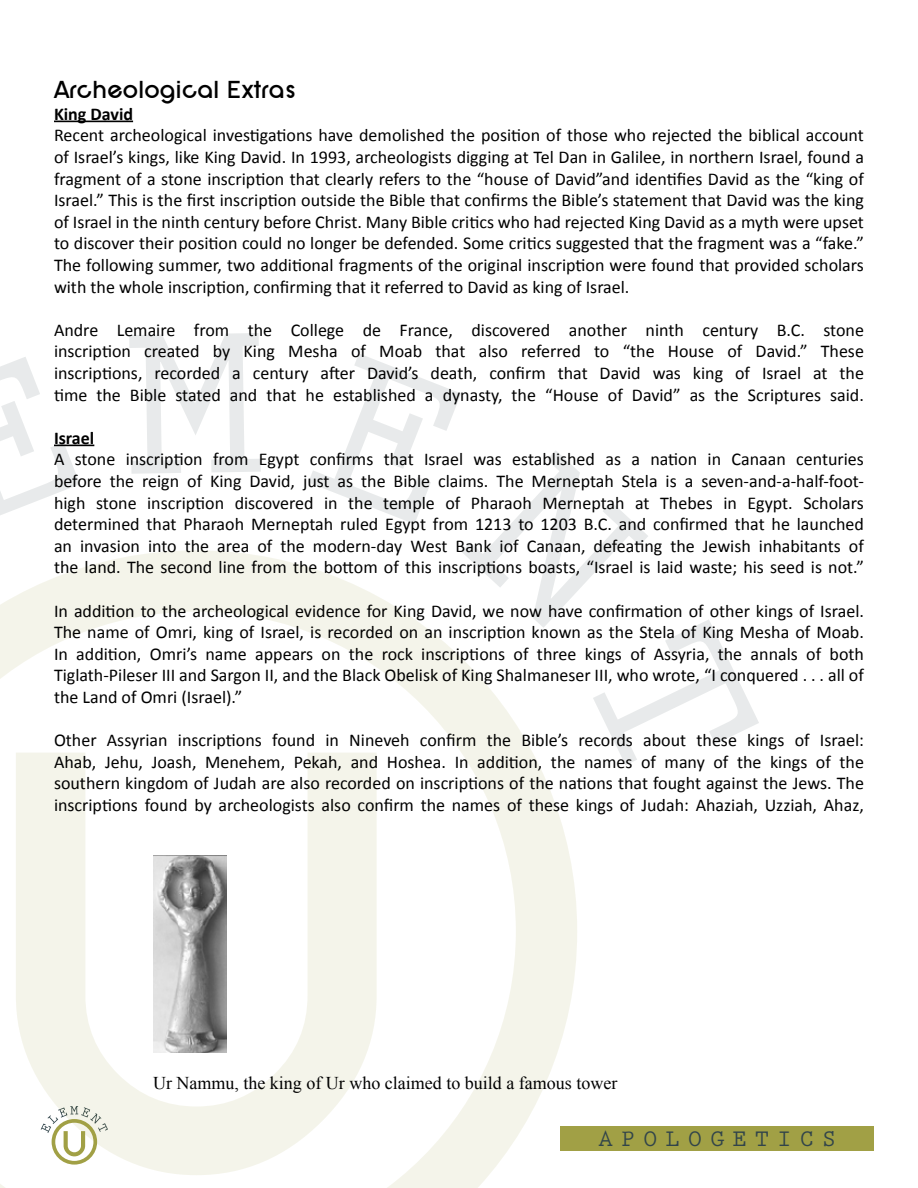
<style>
.page{position:relative;width:918px;height:1188px;background:#fff}
.page>*{position:absolute;margin:0;border:0;box-sizing:border-box;transform-origin:0 0}
.t1{font:700 25.5px "SF New Republic";color:#000}
.t2{font:700 24.15px "Prestige Elite Std";letter-spacing:.325em;color:#31444a}
.t3{font:18px/21.6px "Calibri";color:#000;text-align:justify}
.t4{font:18px "Times New Roman";color:#000}
.t5{font:700 18px "Calibri";color:#000}
</style>
<div class="page">
<div style="left:561px;top:1127px;width:313px;height:24px;background:#a1a045"></div>
<svg style="left:0;top:550px;width:577px;height:638px"></svg>
<svg style="left:0;top:357px;width:80px;height:158px"></svg>
<svg style="left:129px;top:333px;width:132px;height:141px"></svg>
<svg style="left:308px;top:354px;width:451px;height:411px"></svg>
<hr style="left:54px;top:121px;width:79px;height:1px;background:#000">
<hr style="left:54px;top:445px;width:40px;height:1px;background:#000">
<img style="left:153px;top:855px;width:73px;height:198px">
<h1 class="t1" style="left:54px;top:76px;width:244px">Archeological Extras</h1>
<p class="t5" style="left:54px;top:102px;width:81px">King David</p>
<p class="t3" style="left:54px;top:125px;width:811px">Recent archeological investigations have demolished the position of those who rejected the biblical account of Israel’s kings, like King David. In 1993, archeologists digging at Tel Dan in Galilee, in northern Israel, found a fragment of a stone inscription that clearly refers to the “house of David”and identifies David as the “king of Israel.” This is the first inscription outside the Bible that confirms the Bible’s statement that David was the king of Israel in the ninth century before Christ. Many Bible critics who had rejected King David as a myth were upset to discover their position could no longer be defended. Some critics suggested that the fragment was a “fake.” The following summer, two additional fragments of the original inscription were found that provided scholars with the whole inscription, confirming that it referred to David as king of Israel.</p>
<p class="t3" style="left:54px;top:319px;width:812px">Andre Lemaire from the College de France, discovered another ninth century B.C. stone inscription created by King Mesha of Moab that also referred to “the House of David.” These inscriptions, recorded a century after David’s death, confirm that David was king of Israel at the time the Bible stated and that he established a dynasty, the “House of David” as the Scriptures said.</p>
<p class="t5" style="left:54px;top:426px;width:42px">Israel</p>
<p class="t3" style="left:54px;top:449px;width:812px">A stone inscription from Egypt confirms that Israel was established as a nation in Canaan centuries before the reign of King David, just as the Bible claims. The Merneptah Stela is a seven-and-a-half-foot&shy;high stone inscription discovered in the temple of Pharaoh Merneptah at Thebes in Egypt. Scholars determined that Pharaoh Merneptah ruled Egypt from 1213 to 1203 B.C. and confirmed that he launched an invasion into the area of the modern-day West Bank iof Canaan, defeating the Jewish inhabitants of the land. The second line from the bottom of this inscriptions boasts, “Israel is laid waste; his seed is not.”</p>
<p class="t3" style="left:54px;top:600px;width:812px">In addition to the archeological evidence for King David, we now have confirmation of other kings of Israel.<br>The name of Omri, king of Israel, is recorded on an inscription known as the Stela of King Mesha of Moab.<br>In addition, Omri’s name appears on the rock inscriptions of three kings of Assyria, the annals of both Tiglath-Pileser III and Sargon II, and the Black Obelisk of King Shalmaneser III, who wrote, “I conquered . . . all of the Land of Omri (Israel).”</p>
<p class="t3" style="left:54px;top:729px;width:812px">Other Assyrian inscriptions found in Nineveh confirm the Bible’s records about these kings of Israel:<br>Ahab, Jehu, Joash, Menehem, Pekah, and Hoshea. In addition, the names of many of the kings of the southern kingdom of Judah are also recorded on inscriptions of the nations that fought against the Jews. The inscriptions found by archeologists also confirm the names of these kings of Judah: Ahaziah, Uzziah, Ahaz,</p>
<p class="t4" style="left:153px;top:1071px;width:466px">Ur Nammu, the king of Ur who claimed to build a famous tower</p>
<h2 class="t2" style="left:598px;top:1125px;width:239px">APOLOGETICS</h2>
</div>
